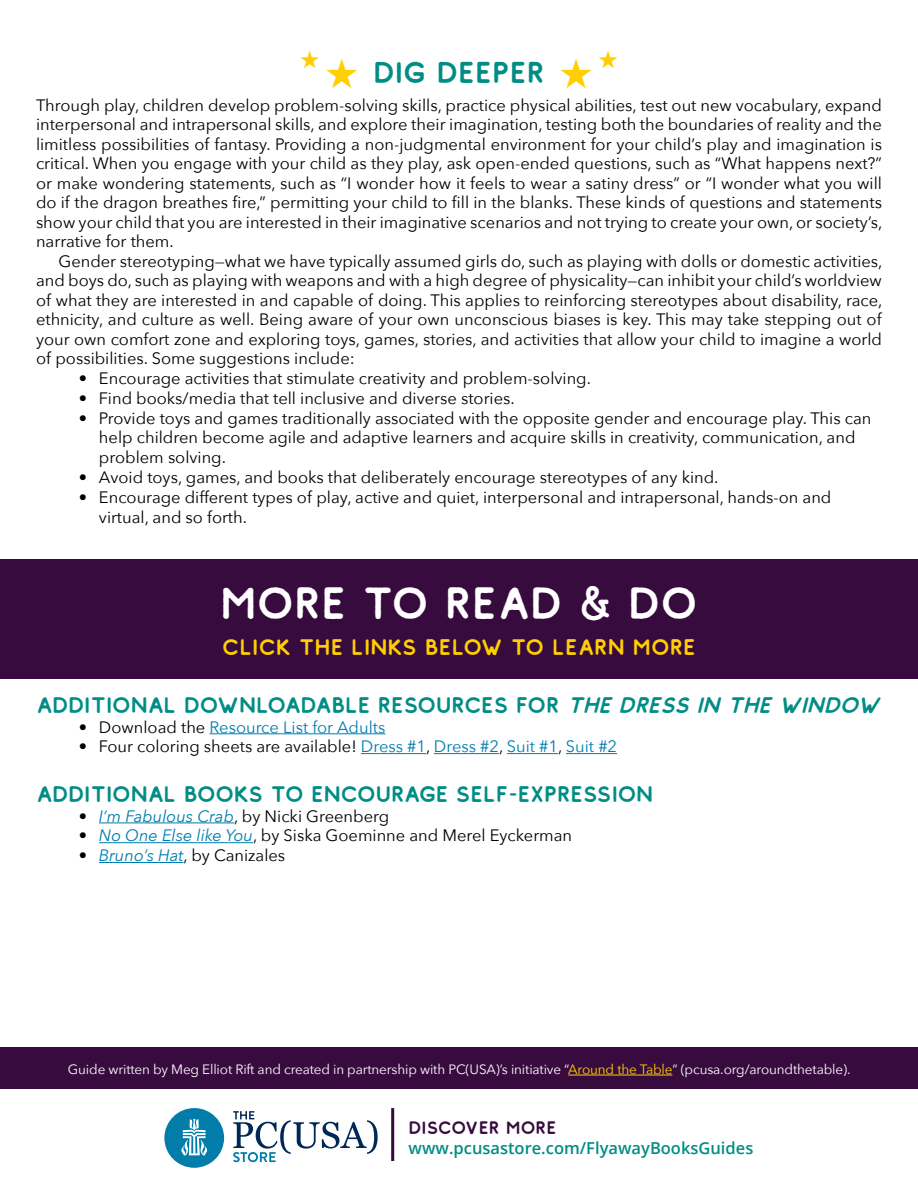
<style>
.page{position:relative;width:918px;height:1188px;background:#fff}
.page>*{position:absolute;margin:0;border:0;box-sizing:border-box;transform-origin:0 0}
.t1{font:45px "Comodo Vintage";letter-spacing:-.01em;color:#fff}
.t2{font:30px "Comodo Vintage";color:#008d85}
.t3{font:22.5px "Comodo Vintage";letter-spacing:-.02em;color:#008d85}
.t4{font:22.5px "Comodo Vintage";color:#ffcf01}
.t5{font:18px "Comodo Vintage";letter-spacing:-.01em;color:#380b3f}
.t6{font:16.5px/19.5px "Avenir Next";color:#000;text-align:justify}
.t7{font:600 16.5px "Open Sans";color:#008d85}
.t8{font:16.5px "Avenir Next";color:#007db0}
.t9{font:13.5px "Avenir Next";letter-spacing:-.01em;color:#fff}
.s1{font-style:italic}
.s2{color:#000}
.s3{color:#007db0}
.s4{font-style:italic;color:#007db0}
.s5{color:#ffcf01}
</style>
<div class="page">
<hr style="left:210px;top:733px;width:175px;height:1px;background:#007db0">
<hr style="left:361px;top:753px;width:65px;height:1px;background:#007db0">
<hr style="left:434px;top:753px;width:65px;height:1px;background:#007db0">
<hr style="left:507px;top:753px;width:51px;height:1px;background:#007db0">
<hr style="left:566px;top:753px;width:51px;height:1px;background:#007db0">
<hr style="left:99px;top:823px;width:135px;height:1px;background:#007db0">
<hr style="left:99px;top:842px;width:154px;height:1px;background:#007db0">
<hr style="left:99px;top:862px;width:85px;height:1px;background:#007db0">
<div style="left:0;top:1047px;width:918px;height:42px;background:#380b3f"></div>
<hr style="left:568px;top:1075px;width:104px;height:1px;background:#ffcf01">
<div style="left:0;top:559px;width:918px;height:120px;background:#380b3f"></div>
<div style="left:164px;top:1108px;width:60px;height:60px;background:#027ca8;border-radius:50%"></div>
<svg style="left:181px;top:1119px;width:26px;height:36px"></svg>
<svg style="left:233px;top:1111px;width:145px;height:51px"></svg>
<hr style="left:391px;top:1108px;width:3px;height:53px;background:#380b3f">
<h2 class="t2" style="left:373px;top:52px;width:173px">DIG DEEPER</h2>
<p class="t6" style="left:36px;top:94px;width:848px">Through play, children develop problem-solving skills, practice physical abilities, test out new vocabulary, expand interpersonal and intrapersonal skills, and explore their imagination, testing both the boundaries of reality and the limitless possibilities of fantasy. Providing a non-judgmental environment for your child’s play and imagination is critical. When you engage with your child as they play, ask open-ended questions, such as “What happens next?” or make wondering statements, such as “I wonder how it feels to wear a satiny dress” or “I wonder what you will do if the dragon breathes fire,” permitting your child to fill in the blanks. These kinds of questions and statements show your child that you are interested in their imaginative scenarios and not trying to create your own, or society’s, narrative for them.</p>
<p class="t6" style="left:36px;top:250px;width:848px;text-indent:23px">Gender stereotyping—what we have typically assumed girls do, such as playing with dolls or domestic activities, and boys do, such as playing with weapons and with a high degree of physicality—can inhibit your child’s worldview of what they are interested in and capable of doing. This applies to reinforcing stereotypes about disability, race, ethnicity, and culture as well. Being aware of your own unconscious biases is key. This may take stepping out of your own comfort zone and exploring toys, games, stories, and activities that allow your child to imagine a world of possibilities. Some suggestions include:</p>
<p class="t6" style="left:79px;top:368px;width:514px">• Encourage activities that stimulate creativity and problem-solving.</p>
<p class="t6" style="left:79px;top:388px;width:438px">• Find books/media that tell inclusive and diverse stories.</p>
<p class="t6" style="left:99px;top:407px;width:774px;text-align:left;text-indent:-20px">• Provide toys and games traditionally associated with the opposite gender and encourage play. This can help children become agile and adaptive learners and acquire skills in creativity, communication, and problem solving.</p>
<p class="t6" style="left:79px;top:467px;width:641px">• Avoid toys, games, and books that deliberately encourage stereotypes of any kind.</p>
<p class="t6" style="left:99px;top:486px;width:734px;text-indent:-20px">• Encourage different types of play, active and quiet, interpersonal and intrapersonal, hands-on and virtual, and so forth.</p>
<h1 class="t1" style="left:220px;top:573px;width:480px">MORE TO READ &amp; DO</h1>
<h3 class="t4" style="left:222px;top:632px;width:476px">CLICK THE LINKS BELOW TO LEARN MORE</h3>
<h3 class="t3" style="left:36px;top:690px;width:851px">ADDITIONAL DOWNLOADABLE RESOURCES FOR <span class="s1">THEDRESS IN THEWINDOW</span></h3>
<p class="t8" style="left:79px;top:713px;width:308px"><span class="s2">• Download the</span> Resource List for Adults</p>
<p class="t6" style="left:79px;top:736px;width:540px">• Four coloring sheets are available! <span class="s3">Dress #1</span>, <span class="s3">Dress #2</span>, <span class="s3">Suit #1</span>, <span class="s3">Suit #2</span></p>
<h3 class="t3" style="left:36px;top:779px;width:619px">ADDITIONAL BOOKS TO ENCOURAGE SELF-EXPRESSION</h3>
<p class="t6" style="left:79px;top:805px;width:312px">• <span class="s4">I’m Fabulous Crab</span>, by Nicki Greenberg</p>
<p class="t6" style="left:79px;top:825px;width:495px">• <span class="s4">No One Else like You</span>, by Siska Goeminne and Merel Eyckerman</p>
<p class="t6" style="left:79px;top:845px;width:208px">• <span class="s4">Bruno’s Hat</span>, by Canizales</p>
<p class="t9" style="left:68px;top:1058px;width:784px">Guide written by Meg Elliot Rift and created in partnership with PC(USA)’s initiative “<span class="s5">Around the Table</span>” (pcusa.org/aroundthetable).</p>
<p class="t5" style="left:409px;top:1116px;width:149px">DISCOVER MORE</p>
<p class="t7" style="left:409px;top:1136px;width:346px">www.pcusastore.com/FlyawayBooksGuides</p>
</div>
